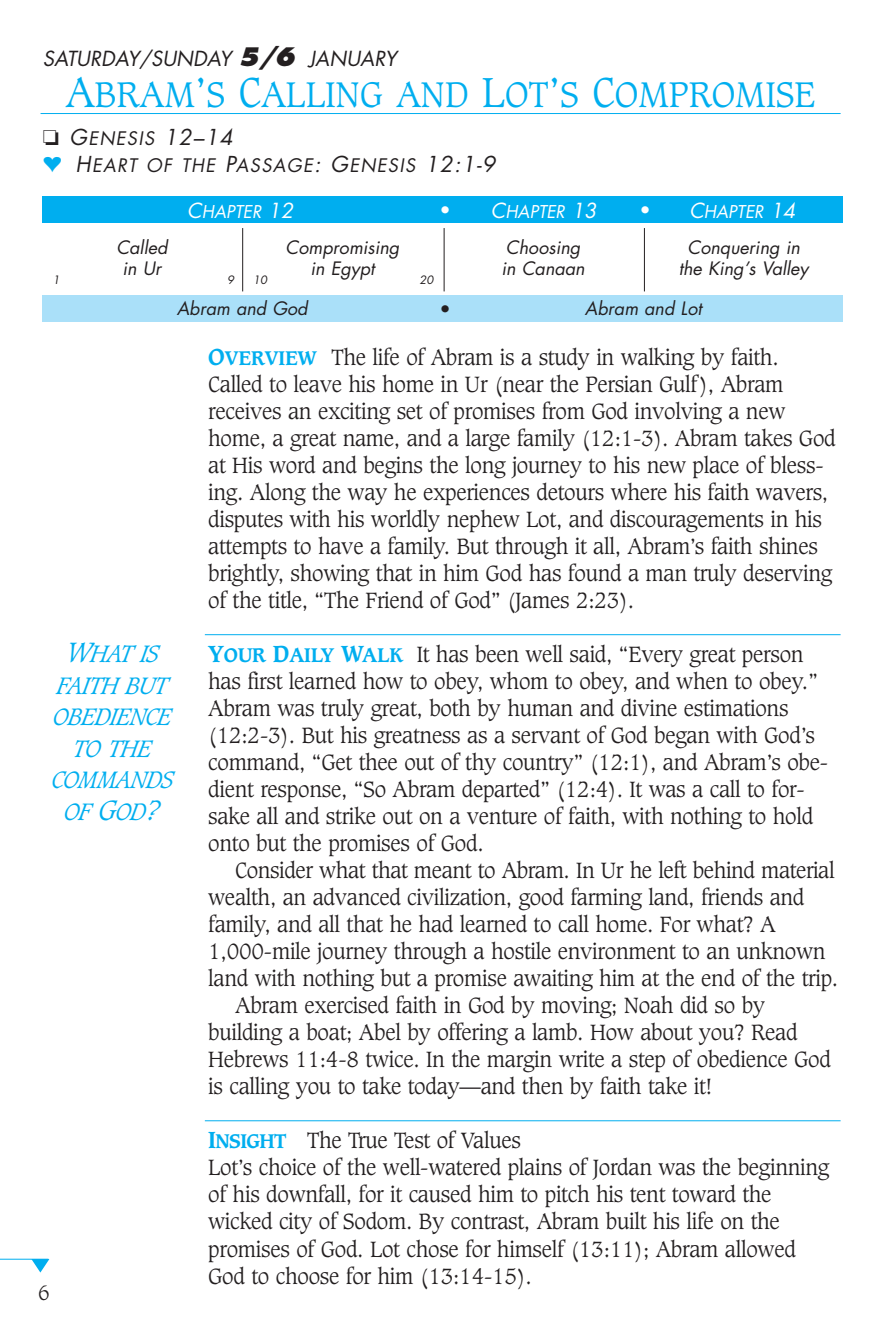
<style>
.page{position:relative;width:880px;height:1337px;background:#fff}
.page>*{position:absolute;margin:0;border:0;box-sizing:border-box;transform-origin:0 0}
.t1{font:300 34.43px "Caxton";color:#00aeef}
.t2{font:italic 300 22.95px/31.5px "Caxton";letter-spacing:-.035em;color:#00aeef;text-align:center}
.t3{font:300 21.38px/27px "Caxton";letter-spacing:-.01em;color:#231f20}
.t4{font:italic 21.38px "Futura";color:#231f20}
.t5{font:italic 20.25px "Futura";color:#231f20}
.t6{font:300 20.25px "Caxton";color:#231f20}
.t7{font:300 20.25px "Caxton";color:#fff}
.t8{font:italic 20.25px "Futura";color:#fff}
.t9{font:italic 18.22px "Futura";letter-spacing:.07em;color:#231f20}
.t10{font:italic 18px/20.2px "Futura";color:#231f20;text-align:center}
.t11{font:italic 17.32px "Futura";color:#fff}
.t12{font:italic 11.25px "Futura";color:#231f20}
.s1{font-weight:800;font-size:24.75px}
.s2{font-size:40.5px}
.s3{font-size:18.22px}
.s4{color:#00aeef}
.s5{font-size:21.38px}
.s6{font-size:20.25px}
.s7{font-size:27px}
.s8{font-weight:700;font-size:22.5px;color:#00aeef}
.s9{font-weight:700;font-size:19.12px;color:#00aeef}
</style>
<div class="page">
<svg style="left:31px;top:1259px;width:18px;height:13px"></svg>
<hr style="left:1px;top:1258px;width:47px;height:1px;background:#00aeef">
<hr style="left:205px;top:1120px;width:635px;height:1px;background:#00aeef">
<hr style="left:205px;top:634px;width:635px;height:1px;background:#00aeef">
<hr style="left:41px;top:113px;width:799px;height:1px;background:#00aeef">
<div style="left:43px;top:295px;width:800px;height:27px;background:#aae0f9"></div>
<div style="left:43px;top:196px;width:800px;height:27px;background:#00aeef"></div>
<hr style="left:242px;top:228px;width:1px;height:63px;background:#231f20">
<hr style="left:444px;top:228px;width:1px;height:63px;background:#231f20">
<hr style="left:644px;top:228px;width:1px;height:63px;background:#231f20">
<p class="t5" style="left:43px;top:49px;width:356px">SATURDAY/SUNDAY <span class="s1">5/6</span> JANUARY</p>
<h1 class="t1" style="left:66px;top:78px;width:751px"><span class="s2">A</span>BRAM<span class="s2">’</span>S <span class="s2">C</span>ALLING AND <span class="s2">L</span>OT<span class="s2">’</span>S <span class="s2">C</span>OMPROMISE</h1>
<p class="t4" style="left:43px;top:127px;width:191px">❏ G<span class="s3">ENESIS</span> 12–14</p>
<p class="t9" style="left:43px;top:157px;width:454px"><span class="s4">♥</span> <span class="s5">H</span>EART OF THE <span class="s5">P</span>ASSAGE<span class="s5">: G</span>ENESIS <span class="s5">12:1-9</span></p>
<p class="t7" style="left:440px;top:200px;width:12px">•</p>
<p class="t11" style="left:505px;top:204px;width:93px">HAPTER <span class="s6">13</span></p>
<p class="t11" style="left:689px;top:204px;width:107px"><span class="s6">C</span>HAPTER <span class="s6">14</span></p>
<p class="t11" style="left:187px;top:204px;width:107px"><span class="s6">C</span>HAPTER <span class="s6">12</span></p>
<p class="t8" style="left:491px;top:201px;width:16px">C</p>
<p class="t7" style="left:640px;top:200px;width:12px">•</p>
<p class="t10" style="left:116px;top:239px;width:53px">Called in Ur</p>
<p class="t10" style="left:286px;top:239px;width:115px">Compromising in Egypt</p>
<p class="t10" style="left:501px;top:239px;width:85px;text-align:left">Choosing in Canaan</p>
<p class="t10" style="left:679px;top:239px;width:131px">Conquering in the King’s Valley</p>
<p class="t10" style="left:177px;top:300px;width:132px">Abram and God</p>
<p class="t10" style="left:585px;top:300px;width:118px">Abram and Lot</p>
<p class="t12" style="left:53px;top:275px;width:8px">1</p>
<p class="t12" style="left:227px;top:275px;width:8px">9</p>
<p class="t12" style="left:253px;top:275px;width:15px">10</p>
<p class="t12" style="left:419px;top:275px;width:15px">20</p>
<p class="t6" style="left:440px;top:299px;width:12px">•</p>
<p class="t2" style="left:52px;top:640px;width:123px"><span class="s7">W</span>HAT IS<br>FAITH BUT<br>OBEDIENCE<br>TO THE<br>COMMANDS<br>OF <span class="s7">G</span>OD<span class="s7">?</span></p>
<p class="t6" style="left:38px;top:1283px;width:14px">6</p>
<p class="t3" style="left:208px;top:345px;width:629px"><span class="s8">O</span><span class="s9">VERVIEW</span> The life of Abram is a study in walking by faith.<br>Called to leave his home in Ur (near the Persian Gulf), Abram receives an exciting set of promises from God involving a new home, a great name, and a large family (12:1-3). Abram takes God at His word and begins the long journey to his new place of bless&shy;ing. Along the way he experiences detours where his faith wavers, disputes with his worldly nephew Lot, and discouragements in his attempts to have a family. But through it all, Abram’s faith shines brightly, showing that in him God has found a man truly deserving of the title, “The Friend of God” (James 2:23).</p>
<p class="t3" style="left:208px;top:642px;width:621px"><span class="s8">Y</span><span class="s9">OUR</span> <span class="s8">D</span><span class="s9">AILY</span> <span class="s8">W</span><span class="s9">ALK</span> It has been well said, “Every great person has first learned how to obey, whom to obey, and when to obey.” Abram was truly great, both by human and divine estimations (12:2-3). But his greatness as a servant of God began with God’s command, “Get thee out of thy country” (12:1), and Abram’s obe&shy;dient response, “So Abram departed” (12:4). It was a call to for&shy;sake all and strike out on a venture of faith, with nothing to hold onto but the promises of God.</p>
<p class="t3" style="left:235px;top:858px;width:601px">Consider what that meant to Abram. In Ur he left behind material</p>
<p class="t3" style="left:208px;top:885px;width:598px">wealth, an advanced civilization, good farming land, friends and</p>
<p class="t3" style="left:208px;top:912px;width:569px">family, and all that he had learned to call home. For what? A</p>
<p class="t3" style="left:208px;top:939px;width:619px">1,000-mile journey through a hostile environment to an unknown</p>
<p class="t3" style="left:208px;top:966px;width:631px">land with nothing but a promise awaiting him at the end of the trip.</p>
<p class="t3" style="left:235px;top:993px;width:531px">Abram exercised faith in God by moving; Noah did so by</p>
<p class="t3" style="left:208px;top:1020px;width:591px">building a boat; Abel by offering a lamb. How about you? Read</p>
<p class="t3" style="left:208px;top:1047px;width:624px">Hebrews 11:4-8 twice. In the margin write a step of obedience God</p>
<p class="t3" style="left:208px;top:1074px;width:505px">is calling you to take today—and then by faith take it!</p>
<p class="t3" style="left:208px;top:1128px;width:623px"><span class="s8">I</span><span class="s9">NSIGHT</span> The True Test of Values<br>Lot’s choice of the well-watered plains of Jordan was the beginning of his downfall, for it caused him to pitch his tent toward the wicked city of Sodom. By contrast, Abram built his life on the promises of God. Lot chose for himself (13:11); Abram allowed God to choose for him (13:14-15).</p>
</div>
